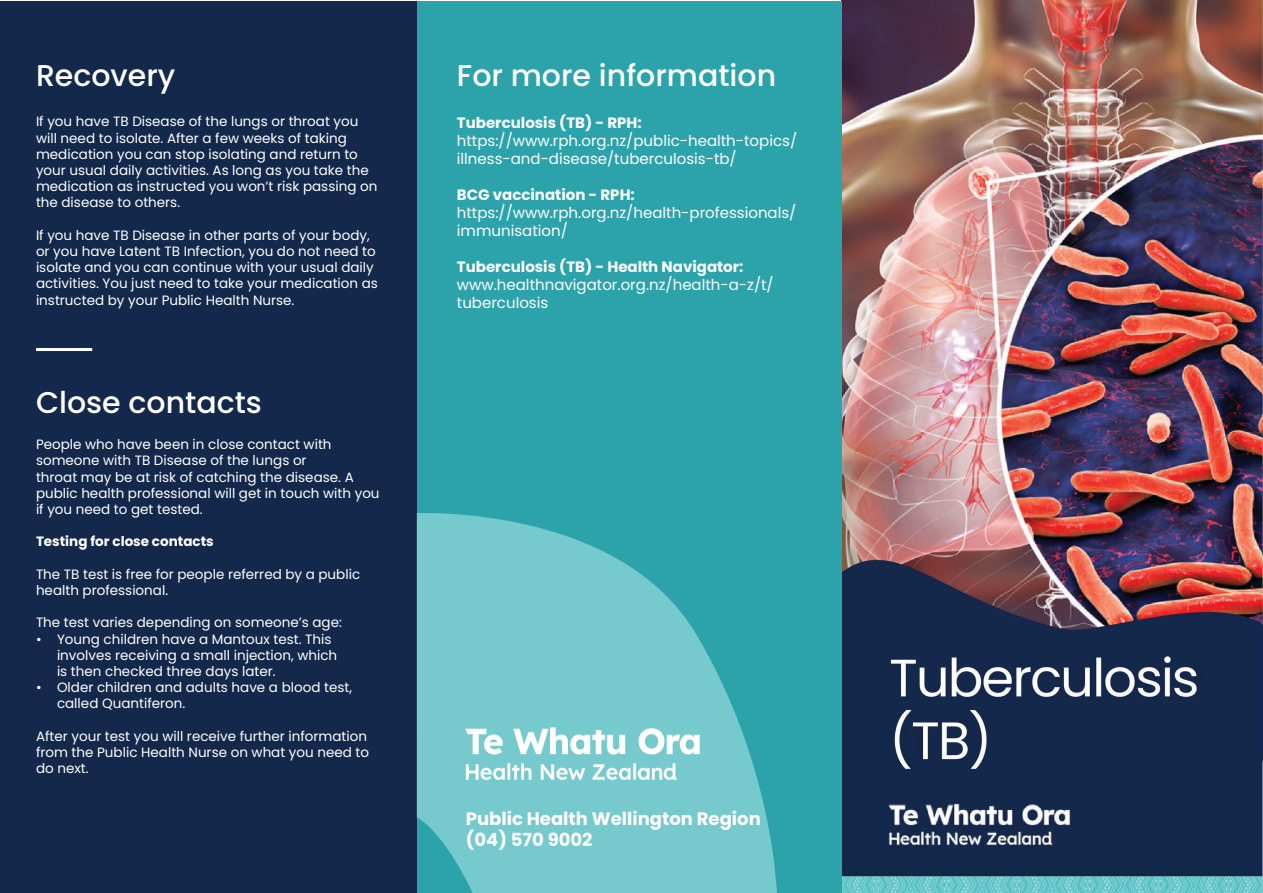
<style>
.page{position:relative;width:1263px;height:893px;background:#fff}
.page>*{position:absolute;margin:0;border:0;box-sizing:border-box;transform-origin:0 0}
.t1{font:500 30px "Poppins";color:#fff}
.t2{font:700 18px "Poppins";color:#fff}
.t3{font:15px/18px "Poppins";color:#fff}
.t4{font:700 15px "Poppins";color:#fff}
.t5{font:13.5px/16.2px "Poppins";color:#fff}
.t6{font:700 13.5px "Poppins";color:#fff}
</style>
<div class="page">
<img style="left:842px;top:0;width:419px;height:891px">
<div style="left:0;top:1px;width:417px;height:891px;background:#14284b"></div>
<div style="left:417px;top:1px;width:424px;height:891px;background:#2ca3ab"></div>
<svg style="left:417px;top:513px;width:360px;height:380px;fill:#76c9cd"></svg>
<img style="left:466px;top:727px;width:234px;height:52px">
<hr style="left:36px;top:348px;width:56px;height:3px;background:#fff">
<p class="t1" style="left:36px;top:58px;width:141px">Recovery</p>
<p class="t1" style="left:457px;top:58px;width:321px">For more information</p>
<p class="t5" style="left:36px;top:114px;width:343px">If you have TB Disease of the lungs or throat you will need to isolate. After a few weeks of taking medication you can stop isolating and return to your usual daily activities. As long as you take the medication as instructed you won’t risk passing on the disease to others.</p>
<p class="t5" style="left:36px;top:227px;width:343px">If you have TB Disease in other parts of your body, or you have Latent TB Infection, you do not need to isolate and you can continue with your usual daily activities. You just need to take your medication as instructed by your Public Health Nurse.</p>
<p class="t1" style="left:36px;top:385px;width:227px">Close contacts</p>
<p class="t5" style="left:36px;top:436px;width:345px">People who have been in close contact with someone with TB Disease of the lungs or<br>throat may be at risk of catching the disease. A public health professional will get in touch with you if you need to get tested.</p>
<p class="t6" style="left:36px;top:534px;width:179px">Testing for close contacts</p>
<p class="t5" style="left:36px;top:566px;width:326px">The TB test is free for people referred by a public health professional.</p>
<p class="t5" style="left:36px;top:615px;width:307px">The test varies depending on someone’s age:</p>
<p class="t5" style="left:57px;top:631px;width:282px;text-indent:-21px">• Young children have a Mantoux test. This involves receiving a small injection, which is then checked three days later.</p>
<p class="t5" style="left:57px;top:679px;width:297px;text-indent:-21px">• Older children and adults have a blood test, called Quantiferon.</p>
<p class="t5" style="left:36px;top:728px;width:335px">After your test you will receive further information from the Public Health Nurse on what you need to do next.</p>
<p class="t4" style="left:457px;top:114px;width:186px">Tuberculosis (TB) - RPH:</p>
<p class="t3" style="left:457px;top:132px;width:342px">https://www.rph.org.nz/public-health-topics/ illness-and-disease/tuberculosis-tb/</p>
<p class="t4" style="left:457px;top:186px;width:179px">BCG vaccination - RPH:</p>
<p class="t3" style="left:457px;top:204px;width:341px">https://www.rph.org.nz/health-professionals/ immunisation/</p>
<p class="t4" style="left:457px;top:258px;width:288px">Tuberculosis (TB) - Health Navigator:</p>
<p class="t3" style="left:457px;top:276px;width:318px">www.healthnavigator.org.nz/health-a-z/t/ tuberculosis</p>
<p class="t2" style="left:466px;top:808px;width:296px">Public Health Wellington Region</p>
<p class="t2" style="left:466px;top:830px;width:128px">(04) 570 9002</p>
</div>
